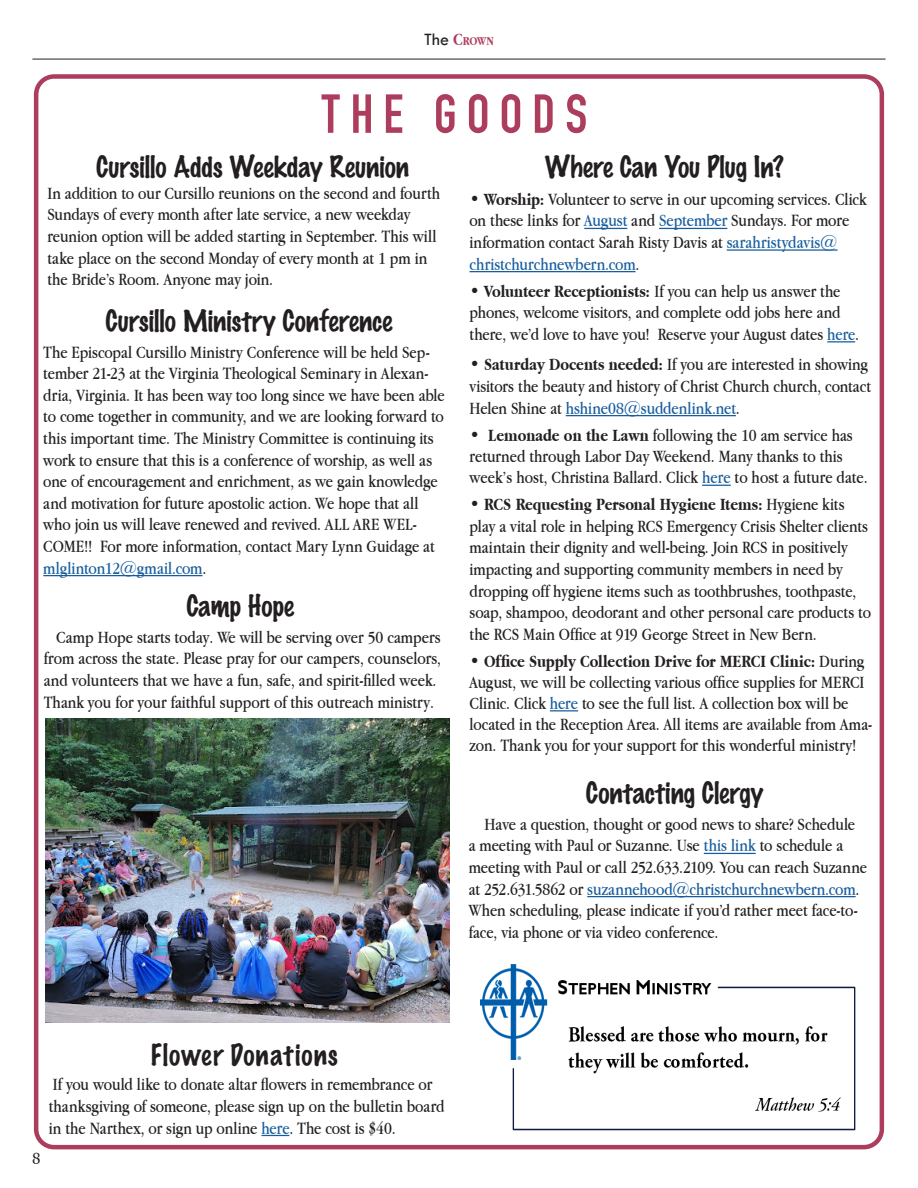
<style>
.page{position:relative;width:918px;height:1188px;background:#fff}
.page>*{position:absolute;margin:0;border:0;box-sizing:border-box;transform-origin:0 0}
.t1{font:700 54px "DIN Condensed";letter-spacing:.18em;color:#ac3d5d}
.t2{font:100 27px "Marker Felt";color:#231f20}
.t3{font:100 27px "Marker Felt";letter-spacing:.04em;color:#231f20}
.t4{font:18px/21.6px "Apple Garamond";color:#231f20}
.t5{font:700 12.6px "Apple Garamond";color:#ac3d5d}
.s1{font-family:"Tw Cen";font-weight:400;font-size:18px;color:#231f20}
.s2{font-size:18px}
.s3{font-weight:700}
.s4{color:#175d9e}
</style>
<div class="page">
<hr style="left:32px;top:59px;width:854px;height:1px;background:#231f20">
<div style="left:34px;top:74px;width:850px;height:1075px;border:4px solid #ac3d5d;border-radius:18px"></div>
<hr style="left:584px;top:228px;width:43px;height:1px;background:#175d9e">
<hr style="left:659px;top:228px;width:68px;height:1px;background:#175d9e">
<hr style="left:727px;top:249px;width:111px;height:2px;background:#175d9e">
<hr style="left:470px;top:271px;width:166px;height:1px;background:#175d9e">
<svg style="left:827px;top:341px;width:28px;height:1px"></svg>
<hr style="left:566px;top:415px;width:170px;height:1px;background:#175d9e">
<svg style="left:702px;top:485px;width:29px;height:1px"></svg>
<svg style="left:550px;top:710px;width:28px;height:1px"></svg>
<hr style="left:704px;top:853px;width:52px;height:1px;background:#175d9e">
<hr style="left:587px;top:896px;width:269px;height:1px;background:#175d9e">
<img style="left:481px;top:964px;width:375px;height:167px">
<hr style="left:43px;top:575px;width:160px;height:1px;background:#175d9e">
<img style="left:46px;top:719px;width:403px;height:304px">
<svg style="left:261px;top:1135px;width:28px;height:1px"></svg>
<p class="t5" style="left:424px;top:34px;width:71px"><span class="s1">The</span> <span class="s2">C</span>ROWN</p>
<p class="t1" style="left:322px;top:78px;width:267px">THE GOODS</p>
<p class="t2" style="left:96px;top:146px;width:314px">Cursillo Adds Weekday Reunion</p>
<p class="t2" style="left:545px;top:146px;width:241px">Where Can You Plug In?</p>
<p class="t4" style="left:47px;top:182px;width:394px">In addition to our Cursillo reunions on the second and fourth Sundays of every month after late service, a new weekday reunion option will be added starting in September. This will take place on the second Monday of every month at 1 pm in the Bride’s Room. Anyone may join.</p>
<p class="t4" style="left:470px;top:188px;width:399px">• <span class="s3">Worship:</span> Volunteer to serve in our upcoming services. Click on these links for <span class="s4">August</span> and <span class="s4">September</span> Sundays. For more information contact Sarah Risty Davis at <span class="s4">sarahristydavis@ christchurchnewbern.com</span>.</p>
<p class="t4" style="left:470px;top:280px;width:391px">• <span class="s3">Volunteer Receptionists:</span> If you can help us answer the phones, welcome visitors, and complete odd jobs here and there, we’d love to have you! Reserve your August dates <span class="s4">here</span>.</p>
<p class="t4" style="left:470px;top:354px;width:403px">• <span class="s3">Saturday Docents needed:</span> If you are interested in showing visitors the beauty and history of Christ Church church, contact<br>Helen Shine at <span class="s4">hshine08@suddenlink.net</span>.</p>
<p class="t4" style="left:470px;top:424px;width:400px">• <span class="s3">Lemonade on the Lawn</span> following the 10 am service has returned through Labor Day Weekend. Many thanks to this week’s host, Christina Ballard. Click <span class="s4">here</span> to host a future date.</p>
<p class="t4" style="left:470px;top:493px;width:403px">• <span class="s3">RCS Requesting Personal Hygiene Items:</span> Hygiene kits play a vital role in helping RCS Emergency Crisis Shelter clients maintain their dignity and well-being. Join RCS in positively impacting and supporting community members in need by dropping off hygiene items such as toothbrushes, toothpaste, soap, shampoo, deodorant and other personal care products to the RCS Main Office at 919 George Street in New Bern.</p>
<p class="t4" style="left:470px;top:650px;width:404px;line-height:21.1px">• <span class="s3">Office Supply Collection Drive for MERCI Clinic:</span> During August, we will be collecting various office supplies for MERCI Clinic. Click <span class="s4">here</span> to see the full list. A collection box will be located in the Reception Area. All items are available from Ama&shy;zon. Thank you for your support for this wonderful ministry!</p>
<p class="t2" style="left:106px;top:299px;width:288px">Cursillo Ministry Conference</p>
<p class="t4" style="left:43px;top:341px;width:403px">The Episcopal Cursillo Ministry Conference will be held Sep&shy;tember 21-23 at the Virginia Theological Seminary in Alexan&shy;dria, Virginia. It has been way too long since we have been able to come together in community, and we are looking forward to this important time. The Ministry Committee is continuing its work to ensure that this is a conference of worship, as well as one of encouragement and enrichment, as we gain knowledge and motivation for future apostolic action. We hope that all who join us will leave renewed and revived. ALL ARE WEL-COME!! For more information, contact Mary Lynn Guidage at <span class="s4">mlglinton12@gmail.com</span>.</p>
<p class="t2" style="left:186px;top:584px;width:109px">Camp Hope</p>
<p class="t4" style="left:44px;top:626px;width:399px;text-indent:12px">Camp Hope starts today. We will be serving over 50 campers from across the state. Please pray for our campers, counselors, and volunteers that we have a fun, safe, and spirit-filled week.<br>Thank you for your faithful support of this outreach ministry.</p>
<p class="t2" style="left:586px;top:771px;width:179px">Contacting Clergy</p>
<p class="t4" style="left:469px;top:813px;width:400px;text-indent:16px">Have a question, thought or good news to share? Schedule<br>a meeting with Paul or Suzanne. Use <span class="s4">this link</span> to schedule a meeting with Paul or call 252.633.2109. You can reach Suzanne at 252.631.5862 or <span class="s4">suzannehood@christchurchnewbern.com</span>.<br>When scheduling, please indicate if you’d rather meet face-to&shy;face, via phone or via video conference.</p>
<p class="t4" style="left:32px;top:1147px;width:9px">8</p>
<p class="t3" style="left:150px;top:1033px;width:189px">Flower Donations</p>
<p class="t4" style="left:49px;top:1073px;width:397px">If you would like to donate altar flowers in remembrance or thanksgiving of someone, please sign up on the bulletin board in the Narthex, or sign up online <span class="s4">here</span>. The cost is $40.</p>
</div>
